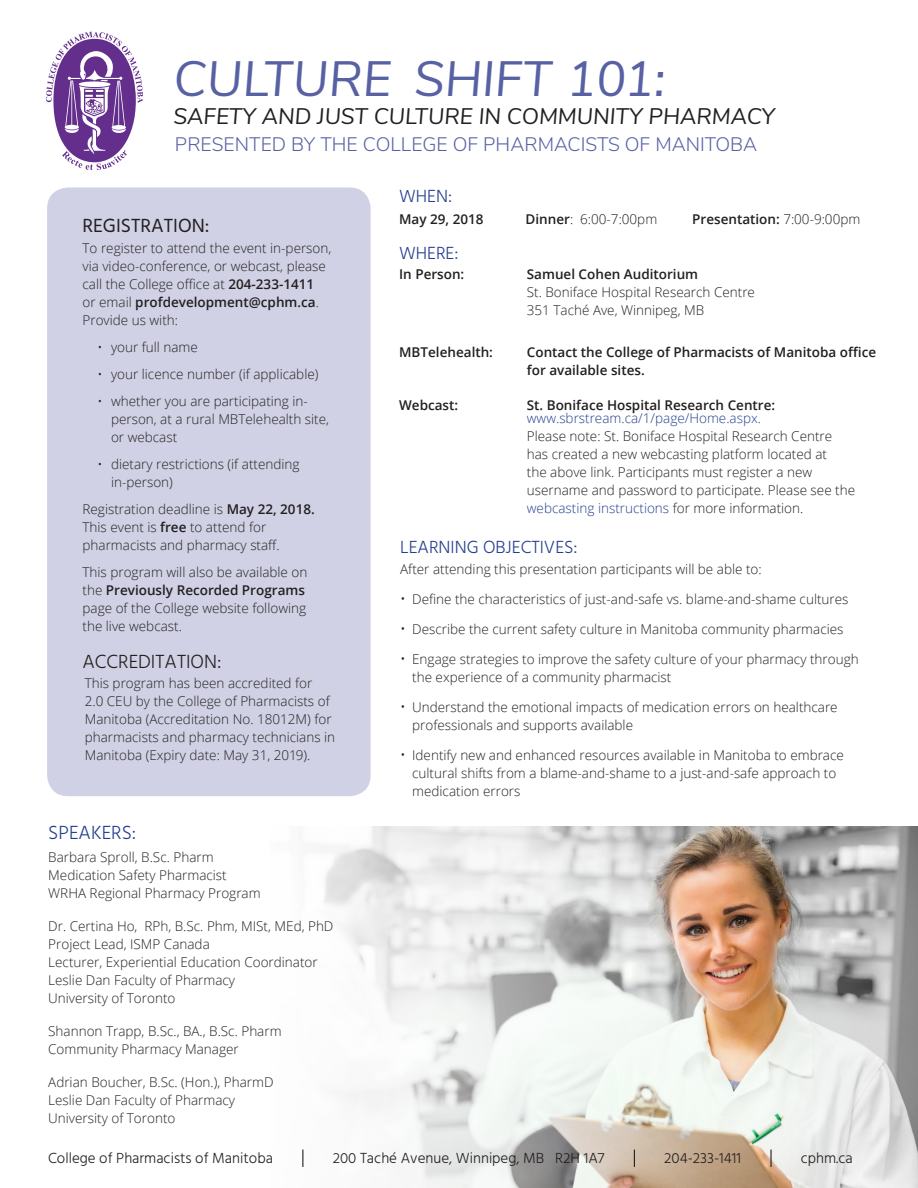
<style>
.page{position:relative;width:918px;height:1188px;background:#fff}
.page>*{position:absolute;margin:0;border:0;box-sizing:border-box;transform-origin:0 0}
.t1{font:italic 49.5px "Nunito Sans";color:#5861a3}
.t2{font:italic 22.5px "Nunito Sans";color:#231f20}
.t3{font:300 19.5px "Nunito Sans";color:#5861a3}
.t4{font:300 19.5px "Hind";color:#231f20}
.t5{font:19.5px "Hind";color:#231f20}
.t6{font:300 19.5px "Hind";color:#253f8e}
.t7{font:300 18px "Hind";color:#253f8e}
.t8{font:300 15px "Hind";color:#231f20}
.t9{font:300 13.5px/18px "Open Sans";color:#231f20}
.t10{font:600 13.5px/18px "Open Sans";color:#231f20}
.t11{font:300 13.5px "Open Sans";color:#253f8e}
.s1{font-weight:600}
.s2{font-weight:300}
.s3{color:#253f8e}
.s4{font-size:15px}
</style>
<div class="page">
<img style="left:302px;top:826px;width:616px;height:362px">
<svg style="left:302px;top:1150px;width:1px;height:17px"></svg>
<svg style="left:634px;top:1150px;width:1px;height:17px"></svg>
<svg style="left:770px;top:1150px;width:2px;height:17px"></svg>
<div style="left:47px;top:188px;width:324px;height:608px;background:#d1d1e5;border-radius:21px"></div>
<svg style="left:46px;top:32px;width:97px;height:138px"></svg>
<p class="t1" style="left:173px;top:43px;width:493px">CULTURE SHIFT 101:</p>
<p class="t2" style="left:173px;top:100px;width:603px">SAFETY AND JUST CULTURE IN COMMUNITY PHARMACY</p>
<p class="t3" style="left:175px;top:130px;width:584px">PRESENTED BY THE COLLEGE OF PHARMACISTS OF MANITOBA</p>
<p class="t5" style="left:83px;top:212px;width:128px">REGISTRATION:</p>
<p class="t9" style="left:83px;top:239px;width:250px">To register to attend the event in-person, via video-conference, or webcast, please call the College office at <span class="s1">204-233-1411<br></span>or email <span class="s1">profdevelopment@cphm.ca</span>.<br>Provide us with:</p>
<p class="t9" style="left:98px;top:338px;width:102px">• your full name</p>
<p class="t9" style="left:98px;top:365px;width:222px">• your licence number (if applicable)</p>
<p class="t9" style="left:111px;top:392px;width:220px;text-indent:-14px">• whether you are participating in&shy;person, at a rural MBTelehealth site, or webcast</p>
<p class="t9" style="left:111px;top:455px;width:190px;text-indent:-14px">• dietary restrictions (if attending in-person)</p>
<p class="t9" style="left:83px;top:500px;width:234px">Registration deadline is <span class="s1">May 22, 2018.<br></span>This event is <span class="s1">free</span> to attend for pharmacists and pharmacy staff.</p>
<p class="t9" style="left:83px;top:563px;width:226px">This program will also be available on the <span class="s1">Previously Recorded Programs </span>page of the College website following the live webcast.</p>
<p class="t4" style="left:83px;top:648px;width:140px">ACCREDITATION:</p>
<p class="t9" style="left:85px;top:674px;width:252px">This program has been accredited for<br>2.0 CEU by the College of Pharmacists of Manitoba (Accreditation No. 18012M) for pharmacists and pharmacy technicians in Manitoba (Expiry date: May 31, 2019).</p>
<p class="t6" style="left:48px;top:820px;width:90px">SPEAKERS:</p>
<p class="t9" style="left:48px;top:848px;width:214px">Barbara Sproll, B.Sc. Pharm<br>Medication Safety Pharmacist<br>WRHA Regional Pharmacy Program</p>
<p class="t9" style="left:48px;top:917px;width:287px">Dr. Certina Ho, RPh, B.Sc. Phm, MISt, MEd, PhD Project Lead, ISMP Canada<br>Lecturer, Experiential Education Coordinator Leslie Dan Faculty of Pharmacy<br>University of Toronto</p>
<p class="t9" style="left:48px;top:1022px;width:235px">Shannon Trapp, B.Sc., BA., B.Sc. Pharm<br>Community Pharmacy Manager</p>
<p class="t9" style="left:48px;top:1073px;width:227px">Adrian Boucher, B.Sc. (Hon.), PharmD<br>Leslie Dan Faculty of Pharmacy<br>University of Toronto</p>
<p class="t7" style="left:399px;top:185px;width:54px">WHEN:</p>
<p class="t10" style="left:399px;top:209px;width:86px">May 29, 2018</p>
<p class="t9" style="left:526px;top:209px;width:133px"><span class="s1">Dinner</span>: 6:00-7:00pm</p>
<p class="t10" style="left:692px;top:209px;width:170px">Presentation: <span class="s2">7:00-9:00pm</span></p>
<p class="t7" style="left:399px;top:242px;width:61px">WHERE:</p>
<p class="t9" style="left:527px;top:265px;width:230px"><span class="s1">Samuel Cohen Auditorium<br></span>St. Boniface Hospital Research Centre<br>351 Taché Ave, Winnipeg, MB</p>
<p class="t10" style="left:399px;top:265px;width:67px">In Person:</p>
<p class="t10" style="left:399px;top:342px;width:95px">MBTelehealth:</p>
<p class="t10" style="left:527px;top:342px;width:351px">Contact the College of Pharmacists of Manitoba office for available sites.</p>
<p class="t10" style="left:399px;top:395px;width:61px">Webcast:</p>
<p class="t10" style="left:527px;top:395px;width:250px">St. Boniface Hospital Research Centre:</p>
<p class="t11" style="left:527px;top:409px;width:236px">www.sbrstream.ca/1/page/Home.aspx.</p>
<p class="t9" style="left:527px;top:427px;width:330px">Please note: St. Boniface Hospital Research Centre has created a new webcasting platform located at<br>the above link. Participants must register a new username and password to participate. Please see the <span class="s3">webcasting instructions</span> for more information.</p>
<p class="t7" style="left:400px;top:535px;width:179px">LEARNING OBJECTIVES:</p>
<p class="t9" style="left:400px;top:560px;width:363px">After attending this presentation participants will be able to:</p>
<p class="t9" style="left:400px;top:590px;width:450px"><span class="s4">•</span> Define the characteristics of just-and-safe vs. blame-and-shame cultures</p>
<p class="t9" style="left:400px;top:620px;width:445px"><span class="s4">•</span> Describe the current safety culture in Manitoba community pharmacies</p>
<p class="t9" style="left:412px;top:650px;width:448px;text-indent:-12px"><span class="s4">•</span> Engage strategies to improve the safety culture of your pharmacy through the experience of a community pharmacist</p>
<p class="t9" style="left:412px;top:698px;width:427px;text-indent:-12px"><span class="s4">•</span> Understand the emotional impacts of medication errors on healthcare professionals and supports available</p>
<p class="t9" style="left:412px;top:746px;width:433px;text-indent:-12px"><span class="s4">•</span> Identify new and enhanced resources available in Manitoba to embrace cultural shifts from a blame-and-shame to a just-and-safe approach to medication errors</p>
<p class="t8" style="left:48px;top:1148px;width:227px">College of Pharmacists of Manitoba</p>
<p class="t8" style="left:333px;top:1148px;width:273px">200 Taché Avenue, Winnipeg, MB R2H 1A7</p>
<p class="t8" style="left:664px;top:1148px;width:78px">204-233-1411</p>
<p class="t8" style="left:801px;top:1148px;width:53px">cphm.ca</p>
</div>
